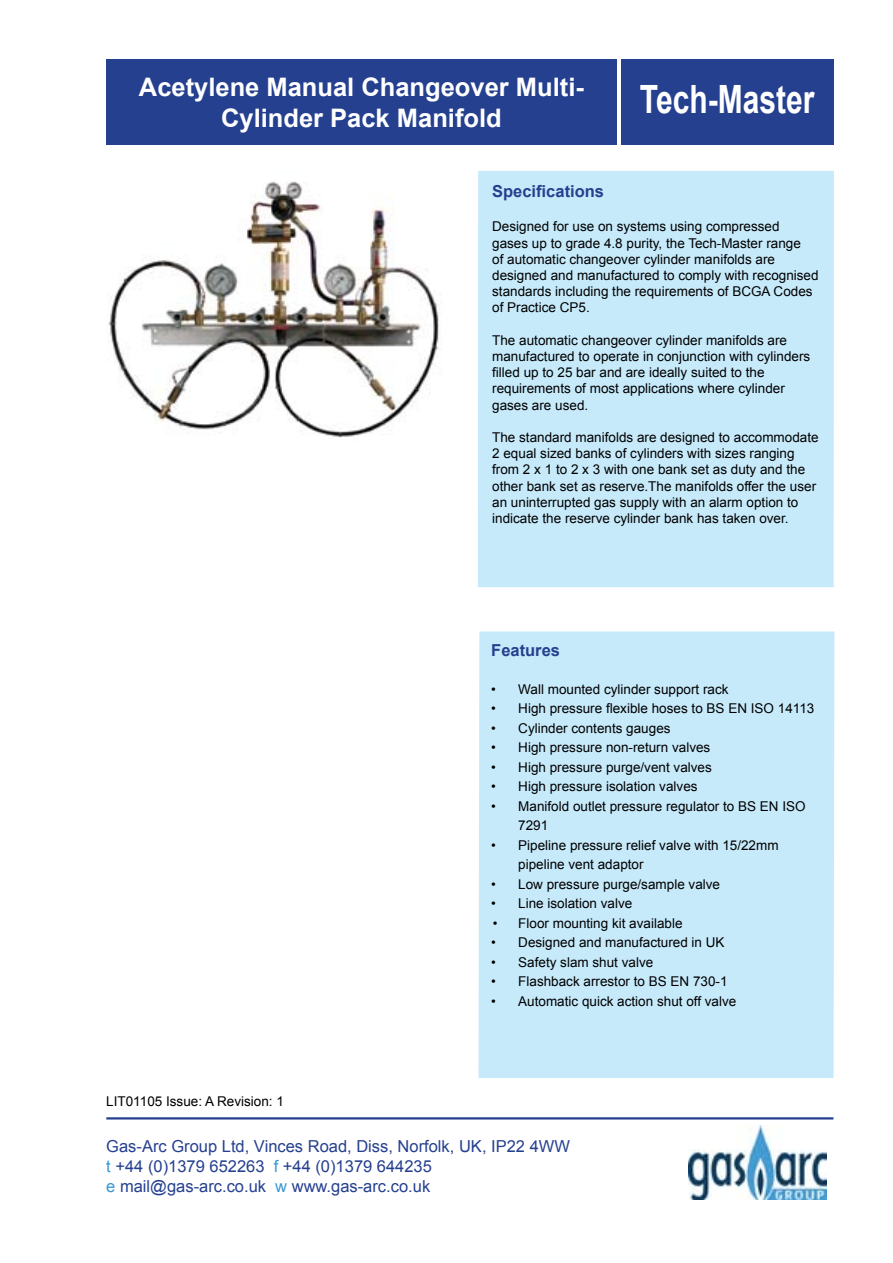
<style>
.page{position:relative;width:893px;height:1263px;background:#fff}
.page>*{position:absolute;margin:0;border:0;box-sizing:border-box;transform-origin:0 0}
.t1{font:700 39px "Arial";color:#fff;scale:.77 1}
.t2{font:700 25.5px/30.6px "Arial";color:#fff;text-align:center}
.t3{font:16.5px/19.8px "Arial";color:#25408f}
.t4{font:700 16.5px "Arial";color:#25408f}
.t5{font:13.5px/16.2px "Arial";color:#000}
.s1{color:#3698d4}
</style>
<div class="page">
<img style="left:688px;top:1126px;width:139px;height:73px">
<div style="left:479px;top:172px;width:354px;height:414px;background:#c7eafb"></div>
<div style="left:478px;top:171px;width:356px;height:416px;border:2px solid #c7eafb"></div>
<div style="left:478px;top:631px;width:356px;height:447px;background:#c7eafb"></div>
<hr style="left:106px;top:1117px;width:727px;height:2px;background:#25408f">
<div style="left:106px;top:60px;width:511px;height:85px;background:#25408f"></div>
<div style="left:621px;top:60px;width:212px;height:85px;background:#25408f"></div>
<img style="left:108px;top:181px;width:331px;height:257px">
<h2 class="t2" style="left:139px;top:73px;width:446px">Acetylene Manual Changeover Multi-<br>Cylinder Pack Manifold</h2>
<h1 class="t1" style="left:640px;top:74px;width:228px">Tech-Master</h1>
<p class="t4" style="left:492px;top:180px;width:113px">Specifications</p>
<p class="t5" style="left:492px;top:219px;width:328px">Designed for use on systems using compressed gases up to grade 4.8 purity, the Tech-Master range<br>of automatic changeover cylinder manifolds are designed and manufactured to comply with recognised standards including the requirements of BCGA Codes of Practice CP5.</p>
<p class="t5" style="left:492px;top:332px;width:320px">The automatic changeover cylinder manifolds are manufactured to operate in conjunction with cylinders filled up to 25 bar and are ideally suited to the requirements of most applications where cylinder gases are used.</p>
<p class="t5" style="left:492px;top:429px;width:328px">The standard manifolds are designed to accommodate 2 equal sized banks of cylinders with sizes ranging from 2 x 1 to 2 x 3 with one bank set as duty and the other bank set as reserve.The manifolds offer the user an uninterrupted gas supply with an alarm option to indicate the reserve cylinder bank has taken over.</p>
<p class="t5" style="left:106px;top:1093px;width:179px">LIT01105 Issue: A Revision: 1</p>
<p class="t4" style="left:491px;top:640px;width:70px">Features</p>
<p class="t5" style="left:491px;top:681px;width:239px">• Wall mounted cylinder support rack</p>
<p class="t5" style="left:491px;top:700px;width:325px">• High pressure flexible hoses to BS EN ISO 14113</p>
<p class="t5" style="left:491px;top:720px;width:181px">• Cylinder contents gauges</p>
<p class="t5" style="left:491px;top:739px;width:221px">• High pressure non-return valves</p>
<p class="t5" style="left:491px;top:759px;width:222px">• High pressure purge/vent valves</p>
<p class="t5" style="left:491px;top:778px;width:208px">• High pressure isolation valves</p>
<p class="t5" style="left:518px;top:796px;width:289px;line-height:19.5px;text-indent:-27px">• Manifold outlet pressure regulator to BS EN ISO<br>7291</p>
<p class="t5" style="left:518px;top:835px;width:262px;line-height:19.5px;text-indent:-27px">• Pipeline pressure relief valve with 15/22mm pipeline vent adaptor</p>
<p class="t5" style="left:491px;top:876px;width:230px">• Low pressure purge/sample valve</p>
<p class="t5" style="left:491px;top:895px;width:143px">• Line isolation valve</p>
<p class="t5" style="left:493px;top:915px;width:191px">• Floor mounting kit available</p>
<p class="t5" style="left:491px;top:934px;width:235px">• Designed and manufactured in UK</p>
<p class="t5" style="left:491px;top:954px;width:164px">• Safety slam shut valve</p>
<p class="t5" style="left:491px;top:973px;width:238px">• Flashback arrestor to BS EN 730-1</p>
<p class="t5" style="left:491px;top:993px;width:247px">• Automatic quick action shut off valve</p>
<p class="t3" style="left:106px;top:1136px;width:465px">Gas-Arc Group Ltd, Vinces Road, Diss, Norfolk, UK, IP22 4WW <span class="s1">t</span> +44 (0)1379 652263 <span class="s1">f</span> +44 (0)1379 644235<br><span class="s1">e</span> mail@gas-arc.co.uk <span class="s1">w</span> www.gas-arc.co.uk</p>
</div>
